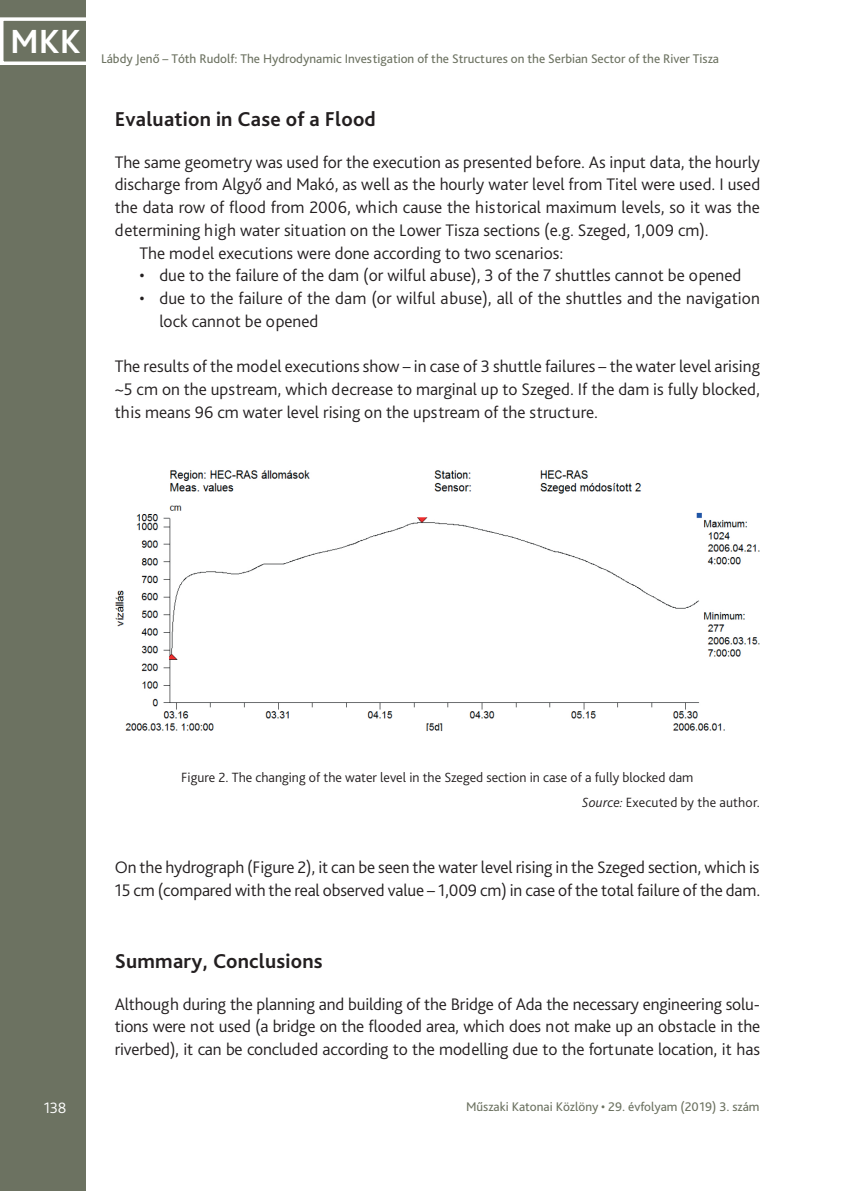
<style>
.page{position:relative;width:844px;height:1191px;background:#fff}
.page>*{position:absolute;margin:0;border:0;box-sizing:border-box;transform-origin:0 0}
.t1{font:700 35px "Bliss Pro";color:#fff}
.Címsor_1{font:700 21px "Bliss Pro";letter-spacing:.01em;color:#231f20}
.Szöveg_1st___3_mm{font:300 17.5px/22.8px "Bliss Pro";color:#231f20;text-align:justify}
.Szöveg{font:300 17.5px "Bliss Pro";color:#231f20}
.t2{font:300 15.75px "Bliss Pro";color:#fff}
.Ábra_címe{font:300 14px "Bliss Pro";color:#231f20}
.ábra_forrás{font:300 14px "Bliss Pro";color:#231f20}
.t3{font:13.12px "Bliss Pro";color:#6c7261}
.s1{font-style:italic}
</style>
<div class="page">
<div style="left:0;top:0;width:85px;height:1191px;background:#6c7261"></div>
<div style="left:0;top:17px;width:94px;height:48px;border:4px solid #fff"></div>
<img style="left:116px;top:470px;width:642px;height:261px">
<h1 class="t1" style="left:10px;top:20px;width:72px">MKK</h1>
<p class="t3" style="left:101px;top:50px;width:619px">Lábdy Jenő – Tóth Rudolf: The Hydrodynamic Investigation of the Structures on the Serbian Sector of the River Tisza</p>
<p class="Címsor_1" style="left:115px;top:105px;width:263px">Evaluation in Case of a Flood</p>
<p class="Szöveg_1st___3_mm" style="left:115px;top:150px;width:646px">The same geometry was used for the execution as presented before. As input data, the hourly discharge from Algyő and Makó, as well as the hourly water level from Titel were used. I used the data row of flood from 2006, which cause the historical maximum levels, so it was the determining high water situation on the Lower Tisza sections (e.g. Szeged, 1,009 cm).</p>
<p class="Szöveg" style="left:139px;top:242px;width:425px">The model executions were done according to two scenarios:</p>
<p class="Szöveg_1st___3_mm" style="left:139px;top:264px;width:603px">• due to the failure of the dam (or wilful abuse), 3 of the 7 shuttles cannot be opened</p>
<p class="Szöveg_1st___3_mm" style="left:159px;top:286px;width:602px;text-indent:-20px">• due to the failure of the dam (or wilful abuse), all of the shuttles and the navigation lock cannot be opened</p>
<p class="Szöveg_1st___3_mm" style="left:115px;top:355px;width:646px">The results of the model executions show – in case of 3 shuttle failures – the water level arising ~5 cm on the upstream, which decrease to marginal up to Szeged. If the dam is fully blocked, this means 96 cm water level rising on the upstream of the structure.</p>
<p class="Ábra_címe" style="left:181px;top:768px;width:513px">Figure 2. The changing of the water level in the Szeged section in case of a fully blocked dam</p>
<p class="ábra_forrás" style="left:582px;top:793px;width:179px"><span class="s1">Source:</span> Executed by the author.</p>
<p class="Szöveg_1st___3_mm" style="left:115px;top:855px;width:647px">On the hydrograph (Figure 2), it can be seen the water level rising in the Szeged section, which is<br>15 cm (compared with the real observed value – 1,009 cm) in case of the total failure of the dam.</p>
<p class="Címsor_1" style="left:115px;top:947px;width:209px">Summary, Conclusions</p>
<p class="Szöveg_1st___3_mm" style="left:115px;top:992px;width:646px">Although during the planning and building of the Bridge of Ada the necessary engineering solu&shy;tions were not used (a bridge on the flooded area, which does not make up an obstacle in the riverbed), it can be concluded according to the modelling due to the fortunate location, it has</p>
<p class="t2" style="left:44px;top:1098px;width:24px">138</p>
<p class="t3" style="left:466px;top:1098px;width:295px">Műszaki Katonai Közlöny • 29. évfolyam (2019) 3. szám</p>
</div>
